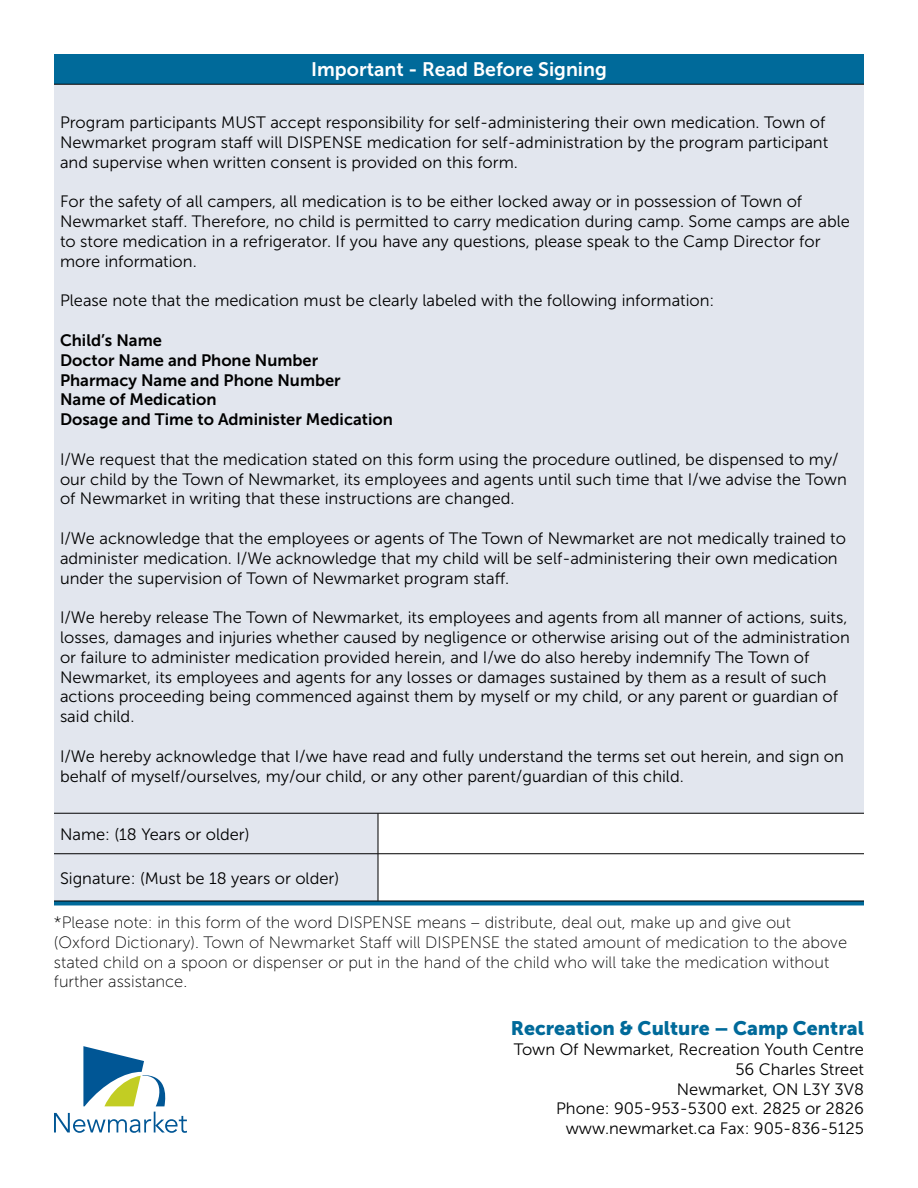
<style>
.page{position:relative;width:918px;height:1188px;background:#fff}
.page>*{position:absolute;margin:0;border:0;box-sizing:border-box;transform-origin:0 0}
.t1{font:19.5px "Museo Sans 900";color:#006a9a}
.t2{font:19.5px "Museo Sans 700";color:#fff}
.t3{font:16.5px/19.8px "Museo Sans 300";color:#000}
.t4{font:16.5px/19.8px "Museo Sans 100";color:#000}
.t5{font:16.5px/19.8px "Museo Sans 700";color:#000}
</style>
<div class="page">
<div style="left:54px;top:54px;width:810px;height:851px;background:#006a9a"></div>
<div style="left:54px;top:85px;width:810px;height:816px;background:#e2e6ee"></div>
<hr style="left:54px;top:84px;width:324px;height:1px;background:#000">
<hr style="left:378px;top:84px;width:486px;height:1px;background:#000">
<hr style="left:54px;top:813px;width:324px;height:1px;background:#000">
<hr style="left:378px;top:813px;width:486px;height:1px;background:#000">
<hr style="left:378px;top:813px;width:1px;height:41px;background:#000">
<hr style="left:54px;top:853px;width:324px;height:1px;background:#000">
<hr style="left:378px;top:853px;width:486px;height:1px;background:#000">
<hr style="left:378px;top:854px;width:1px;height:47px;background:#000">
<hr style="left:54px;top:901px;width:324px;height:1px;background:#000">
<hr style="left:378px;top:901px;width:486px;height:1px;background:#000">
<svg style="left:83px;top:1046px;width:83px;height:60px"></svg>
<svg style="left:54px;top:1112px;width:133px;height:21px"></svg>
<p class="t2" style="left:311px;top:59px;width:297px">Important - Read Before Signing</p>
<p class="t3" style="left:60px;top:113px;width:770px">Program participants MUST accept responsibility for self-administering their own medication. Town of<br>Newmarket program staff will DISPENSE medication for self-administration by the program participant and supervise when written consent is provided on this form.</p>
<p class="t3" style="left:60px;top:192px;width:792px">For the safety of all campers, all medication is to be either locked away or in possession of Town of Newmarket staff. Therefore, no child is permitted to carry medication during camp. Some camps are able to store medication in a refrigerator. If you have any questions, please speak to the Camp Director for more information.</p>
<p class="t3" style="left:60px;top:291px;width:656px">Please note that the medication must be clearly labeled with the following information:</p>
<p class="t5" style="left:60px;top:330px;width:334px">Child’s Name<br>Doctor Name and Phone Number<br>Pharmacy Name and Phone Number<br>Name of Medication<br>Dosage and Time to Administer Medication</p>
<p class="t3" style="left:60px;top:449px;width:788px">I/We request that the medication stated on this form using the procedure outlined, be dispensed to my/ our child by the Town of Newmarket, its employees and agents until such time that I/we advise the Town of Newmarket in writing that these instructions are changed.</p>
<p class="t3" style="left:60px;top:529px;width:788px">I/We acknowledge that the employees or agents of The Town of Newmarket are not medically trained to administer medication. I/We acknowledge that my child will be self-administering their own medication under the supervision of Town of Newmarket program staff.</p>
<p class="t3" style="left:60px;top:608px;width:791px">I/We hereby release The Town of Newmarket, its employees and agents from all manner of actions, suits, losses, damages and injuries whether caused by negligence or otherwise arising out of the administration or failure to administer medication provided herein, and I/we do also hereby indemnify The Town of Newmarket, its employees and agents for any losses or damages sustained by them as a result of such actions proceeding being commenced against them by myself or my child, or any parent or guardian of said child.</p>
<p class="t3" style="left:60px;top:746px;width:785px">I/We hereby acknowledge that I/we have read and fully understand the terms set out herein, and sign on behalf of myself/ourselves, my/our child, or any other parent/guardian of this child.</p>
<p class="t3" style="left:60px;top:824px;width:191px">Name: (18 Years or older)</p>
<p class="t3" style="left:60px;top:868px;width:281px">Signature: (Must be 18 years or older)</p>
<p class="t4" style="left:54px;top:913px;width:795px">*Please note: in this form of the word DISPENSE means – distribute, deal out, make up and give out (Oxford Dictionary). Town of Newmarket Staff will DISPENSE the stated amount of medication to the above stated child on a spoon or dispenser or put in the hand of the child who will take the medication without further assistance.</p>
<p class="t1" style="left:511px;top:1017px;width:355px">Recreation &amp; Culture – Camp Central</p>
<p class="t3" style="left:514px;top:1040px;width:352px;text-align:right">Town Of Newmarket, Recreation Youth Centre<br>56 Charles Street<br>Newmarket, ON L3Y 3V8<br>Phone: 905-953-5300 ext. 2825 or 2826 www.newmarket.ca Fax: 905-836-5125</p>
</div>
